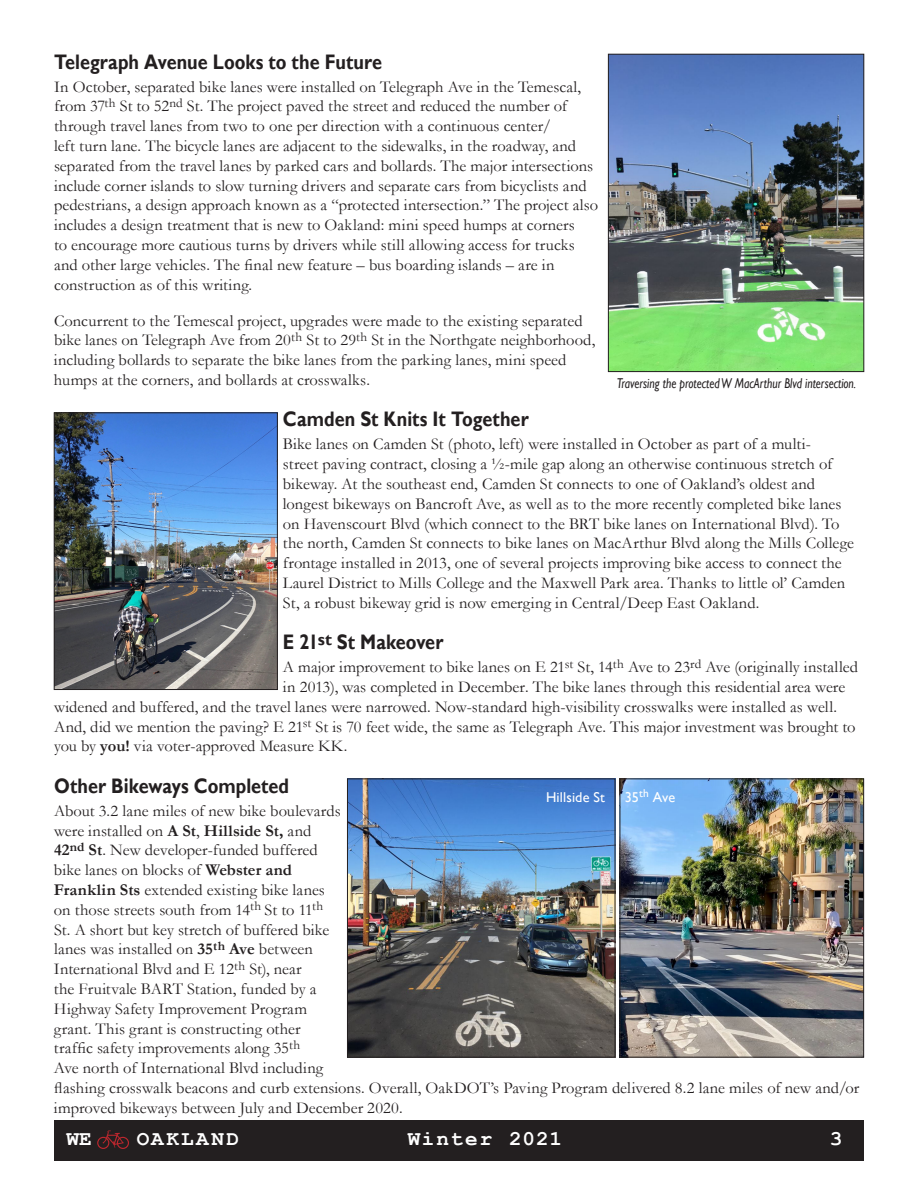
<style>
.page{position:relative;width:918px;height:1188px;background:#fff}
.page>*{position:absolute;margin:0;border:0;box-sizing:border-box;transform-origin:0 0}
.t1{font:700 21px "Gill Sans";color:#231f20;scale:.86 1}
.t2{font:700 21px "Courier New";letter-spacing:.065em;color:#fff}
.t3{font:700 21px "Courier New";letter-spacing:.115em;color:#fff}
.t4{font:700 21px "Courier New";letter-spacing:.09em;color:#fff}
.t5{font:16.5px/19.8px "Garamond";letter-spacing:.005em;color:#231f20}
.t6{font:italic 14.25px "Gill Sans";color:#231f20;scale:.8 1}
.t7{font:14.25px "Gill Sans";letter-spacing:.01em;color:#fff}
.s1{font-weight:700}
</style>
<div class="page">
<div style="left:54px;top:1121px;width:810px;height:40px;background:#231f20"></div>
<svg style="left:97px;top:1131px;width:32px;height:18px"></svg>
<img style="left:610px;top:56px;width:252px;height:314px">
<div style="left:608px;top:54px;width:256px;height:318px;border:1px solid #231f20"></div>
<img style="left:56px;top:415px;width:220px;height:273px">
<div style="left:54px;top:413px;width:224px;height:277px;border:1px solid #231f20"></div>
<img style="left:622px;top:781px;width:240px;height:274px">
<div style="left:620px;top:779px;width:244px;height:278px;border:1px solid #231f20"></div>
<img style="left:349px;top:781px;width:264px;height:274px">
<div style="left:347px;top:779px;width:268px;height:278px;border:1px solid #231f20"></div>
<p class="t1" style="left:54px;top:49px;width:383px">Telegraph Avenue Looks to the Future</p>
<p class="t5" style="left:54px;top:76px;width:546px">In October, separated bike lanes were installed on Telegraph Ave in the Temescal, from 37<sup>th</sup> St to 52<sup>nd</sup> St. The project paved the street and reduced the number of through travel lanes from two to one per direction with a continuous center/<br>left turn lane. The bicycle lanes are adjacent to the sidewalks, in the roadway, and separated from the travel lanes by parked cars and bollards. The major intersections include corner islands to slow turning drivers and separate cars from bicyclists and pedestrians, a design approach known as a “protected intersection.” The project also includes a design treatment that is new to Oakland: mini speed humps at corners<br>to encourage more cautious turns by drivers while still allowing access for trucks and other large vehicles. The final new feature – bus boarding islands – are in construction as of this writing.</p>
<p class="t5" style="left:54px;top:310px;width:543px">Concurrent to the Temescal project, upgrades were made to the existing separated bike lanes on Telegraph Ave from 20<sup>th</sup> St to 29<sup>th</sup> St in the Northgate neighborhood, including bollards to separate the bike lanes from the parking lanes, mini speed humps at the corners, and bollards at crosswalks.</p>
<p class="t1" style="left:283px;top:407px;width:287px">Camden St Knits It Together</p>
<p class="t5" style="left:283px;top:434px;width:573px">Bike lanes on Camden St (photo, left) were installed in October as part of a multi-<br>street paving contract, closing a ½-mile gap along an otherwise continuous stretch of bikeway. At the southeast end, Camden St connects to one of Oakland’s oldest and longest bikeways on Bancroft Ave, as well as to the more recently completed bike lanes on Havenscourt Blvd (which connect to the BRT bike lanes on International Blvd). To the north, Camden St connects to bike lanes on MacArthur Blvd along the Mills College frontage installed in 2013, one of several projects improving bike access to connect the Laurel District to Mills College and the Maxwell Park area. Thanks to little ol’ Camden St, a robust bikeway grid is now emerging in Central/Deep East Oakland.</p>
<p class="t1" style="left:283px;top:629px;width:188px">E 21<sup>st</sup> St Makeover</p>
<p class="t5" style="left:283px;top:657px;width:576px">A major improvement to bike lanes on E 21<sup>st</sup> St, 14<sup>th</sup> Ave to 23<sup>rd</sup> Ave (originally installed</p>
<p class="t5" style="left:283px;top:677px;width:564px">in 2013), was completed in December. The bike lanes through this residential area were</p>
<p class="t5" style="left:54px;top:696px;width:784px">widened and buffered, and the travel lanes were narrowed. Now-standard high-visibility crosswalks were installed as well.</p>
<p class="t5" style="left:54px;top:716px;width:803px">And, did we mention the paving? E 21<sup>st</sup> St is 70 feet wide, the same as Telegraph Ave. This major investment was brought to</p>
<p class="t5" style="left:54px;top:736px;width:295px">you by <span class="s1">you!</span> via voter-approved Measure KK.</p>
<p class="t1" style="left:54px;top:773px;width:275px">Other Bikeways Completed</p>
<p class="t5" style="left:54px;top:800px;width:807px">About 3.2 lane miles of new bike boulevards<br>were installed on <span class="s1">A St</span>, <span class="s1">Hillside St,</span> and<br><span class="s1">42</span><sup>nd</sup> <span class="s1">St</span>. New developer-funded buffered<br>bike lanes on blocks of <span class="s1">Webster and<br>Franklin Sts</span> extended existing bike lanes<br>on those streets south from 14<sup>th</sup> St to 11<sup>th<br></sup>St. A short but key stretch of buffered bike<br>lanes was installed on <span class="s1">35</span><sup>th</sup> <span class="s1">Ave</span> between<br>International Blvd and E 12<sup>th</sup> St), near<br>the Fruitvale BART Station, funded by a<br>Highway Safety Improvement Program<br>grant. This grant is constructing other<br>traffic safety improvements along 35<sup>th<br></sup>Ave north of International Blvd including<br>flashing crosswalk beacons and curb extensions. Overall, OakDOT’s Paving Program delivered 8.2 lane miles of new and/or improved bikeways between July and December 2020.</p>
<p class="t4" style="left:67px;top:1126px;width:27px">WE</p>
<p class="t3" style="left:137px;top:1126px;width:104px">OAKLAND</p>
<p class="t2" style="left:408px;top:1126px;width:156px">Winter 2021</p>
<p class="t4" style="left:830px;top:1126px;width:14px">3</p>
<p class="t6" style="left:617px;top:375px;width:301px">Traversing the protected W MacArthur Blvd intersection.</p>
<p class="t7" style="left:546px;top:788px;width:60px">Hillside St</p>
<p class="t7" style="left:625px;top:788px;width:52px">35<sup>th</sup> Ave</p>
</div>
